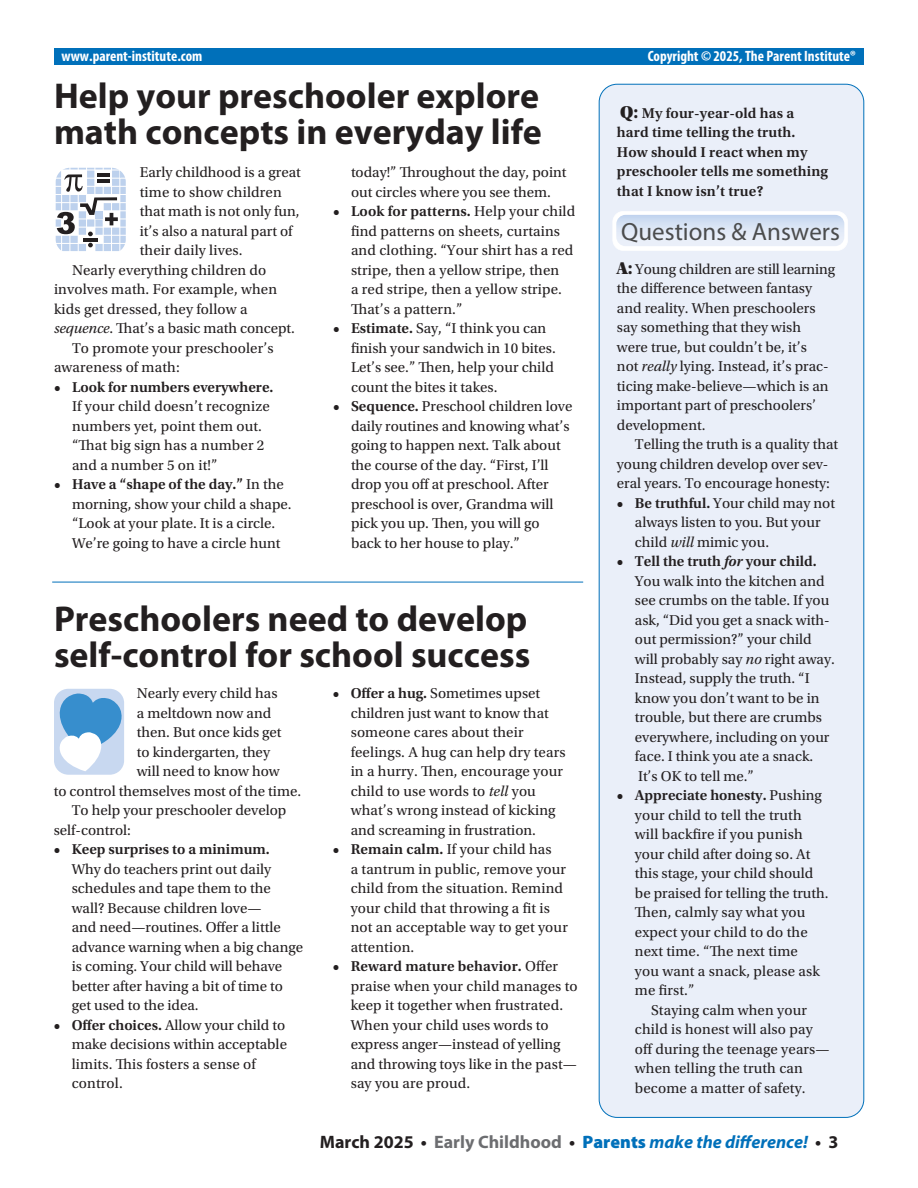
<style>
.page{position:relative;width:918px;height:1188px;background:#fff}
.page>*{position:absolute;margin:0;border:0;box-sizing:border-box;transform-origin:0 0}
.t1{font:700 36px/36px "Myriad Pro";color:#231f20}
.t2{font:24.9px "Block Berthold BQ";color:#4b4c4d}
.t3{font:italic 700 18px "Myriad Pro";color:#0070ba}
.t4{font:15px/19.5px "Utopia Std";color:#231f20}
.t5{font:600 15px/19.5px "Utopia Std";letter-spacing:.01em;color:#231f20}
.t6{font:700 condensed 15px "Myriad Pro";color:#fff}
.s1{font-style:italic}
.s2{font-weight:600}
.s3{font-family:"Utopia Std Black Headline";font-weight:400;font-size:18px}
.s4{font-family:"Utopia Std Black Headline";font-size:18px}
.s5{font-weight:600;font-style:italic}
.s6{font-style:normal;color:#231f20}
.s7{font-style:normal;color:#6c6d70}
.s8{font-weight:900;font-style:normal}
</style>
<div class="page">
<div style="left:54px;top:49px;width:810px;height:16px;background:#0070ba"></div>
<div style="left:599px;top:84px;width:265px;height:1033px;background:#eaeff9;border-radius:18px"></div>
<hr style="left:52px;top:582px;width:531px;height:1px;background:#0070ba">
<svg style="left:54px;top:688px;width:70px;height:87px"></svg>
<svg style="left:612px;top:211px;width:236px;height:40px"></svg>
<img style="left:616px;top:215px;width:228px;height:31px">
<svg style="left:55px;top:167px;width:71px;height:84px"></svg>
<p class="t6" style="left:62px;top:46px;width:142px">www.parent-institute.com</p>
<p class="t6" style="left:648px;top:46px;width:210px">Copyright © 2025, The Parent Institute®</p>
<h1 class="t1" style="left:54px;top:77px;width:489px">Help your preschooler explore math concepts in everyday life</h1>
<p class="t4" style="left:140px;top:163px;width:163px">Early childhood is a great</p>
<p class="t4" style="left:140px;top:183px;width:143px">time to show children</p>
<p class="t4" style="left:140px;top:202px;width:161px">that math is not only fun,</p>
<p class="t4" style="left:140px;top:222px;width:154px">it’s also a natural part of</p>
<p class="t4" style="left:140px;top:241px;width:104px">their daily lives.</p>
<p class="t4" style="left:72px;top:261px;width:196px">Nearly everything children do</p>
<p class="t4" style="left:54px;top:280px;width:225px">involves math. For example, when</p>
<p class="t4" style="left:54px;top:300px;width:195px">kids get dressed, they follow a</p>
<p class="t4" style="left:54px;top:319px;width:242px"><span class="s1">sequence</span>. That’s a basic math concept.</p>
<p class="t4" style="left:72px;top:339px;width:203px">To promote your preschooler’s</p>
<p class="t4" style="left:54px;top:358px;width:127px">awareness of math:</p>
<p class="t5" style="left:54px;top:377px;width:221px">• Look for numbers everywhere.</p>
<p class="t4" style="left:72px;top:397px;width:199px">If your child doesn’t recognize numbers yet, point them out. “That big sign has a number 2 and a number 5 on it!”</p>
<p class="t4" style="left:72px;top:475px;width:221px;text-indent:-18px"><span class="s2">• Have a “shape of the day.”</span> In the morning, show your child a shape. “Look at your plate. It is a circle.<br>We’re going to have a circle hunt</p>
<p class="t4" style="left:351px;top:163px;width:217px">today!” Throughout the day, point out circles where you see them.</p>
<p class="t4" style="left:351px;top:202px;width:226px;text-indent:-18px"><span class="s2">• Look for patterns.</span> Help your child find patterns on sheets, curtains and clothing. “Your shirt has a red stripe, then a yellow stripe, then<br>a red stripe, then a yellow stripe.<br>That’s a pattern.”</p>
<p class="t4" style="left:351px;top:319px;width:206px;text-indent:-18px"><span class="s2">• Estimate.</span> Say, “I think you can finish your sandwich in 10 bites.<br>Let’s see.” Then, help your child count the bites it takes.</p>
<p class="t4" style="left:351px;top:397px;width:223px;text-indent:-18px"><span class="s2">• Sequence.</span> Preschool children love daily routines and knowing what’s going to happen next. Talk about the course of the day. “First, I’ll drop you off at preschool. After preschool is over, Grandma will pick you up. Then, you will go back to her house to play.”</p>
<h1 class="t1" style="left:54px;top:600px;width:478px">Preschoolers need to develop self-control for school success</h1>
<p class="t4" style="left:137px;top:684px;width:142px">Nearly every child has</p>
<p class="t4" style="left:137px;top:703px;width:136px">a meltdown now and</p>
<p class="t4" style="left:137px;top:723px;width:146px">then. But once kids get</p>
<p class="t4" style="left:137px;top:742px;width:135px">to kindergarten, they</p>
<p class="t4" style="left:137px;top:762px;width:144px">will need to know how</p>
<p class="t4" style="left:54px;top:781px;width:249px">to control themselves most of the time.</p>
<p class="t4" style="left:72px;top:801px;width:216px">To help your preschooler develop</p>
<p class="t4" style="left:54px;top:820px;width:79px">self-control:</p>
<p class="t5" style="left:54px;top:840px;width:218px">• Keep surprises to a minimum.</p>
<p class="t4" style="left:72px;top:859px;width:233px">Why do teachers print out daily schedules and tape them to the wall? Because children love—<br>and need—routines. Offer a little advance warning when a big change is coming. Your child will behave better after having a bit of time to get used to the idea.</p>
<p class="t4" style="left:72px;top:1015px;width:217px;text-indent:-18px"><span class="s2">• Offer choices.</span> Allow your child to make decisions within acceptable limits. This fosters a sense of control.</p>
<p class="t4" style="left:351px;top:684px;width:216px;text-indent:-18px"><span class="s2">• Offer a hug.</span> Sometimes upset children just want to know that someone cares about their feelings. A hug can help dry tears in a hurry. Then, encourage your child to use words to <span class="s1">tell</span> you what’s wrong instead of kicking and screaming in frustration.</p>
<p class="t4" style="left:351px;top:840px;width:219px;text-indent:-18px"><span class="s2">• Remain calm.</span> If your child has<br>a tantrum in public, remove your child from the situation. Remind your child that throwing a fit is not an acceptable way to get your attention.</p>
<p class="t4" style="left:351px;top:957px;width:229px;text-indent:-18px"><span class="s2">• Reward mature behavior.</span> Offer praise when your child manages to keep it together when frustrated.<br>When your child uses words to express anger—instead of yelling and throwing toys like in the past— say you are proud.</p>
<p class="t5" style="left:617px;top:103px;width:213px"><span class="s3">Q:</span> My four-year-old has a<br>hard time telling the truth.<br>How should I react when my preschooler tells me something that I know isn’t true?</p>
<h2 class="t2" style="left:621px;top:216px;width:220px">Questions &amp; Answers</h2>
<p class="t4" style="left:617px;top:259px;width:220px"><span class="s4">A:</span> Young children are still learning the difference between fantasy and reality. When preschoolers say something that they wish were true, but couldn’t be, it’s<br>not <span class="s1">really</span> lying. Instead, it’s prac&shy;ticing make-believe—which is an important part of preschoolers’ development.</p>
<p class="t4" style="left:617px;top:435px;width:223px;text-indent:18px">Telling the truth is a quality that young children develop over sev&shy;eral years. To encourage honesty:</p>
<p class="t4" style="left:635px;top:493px;width:202px;text-indent:-18px"><span class="s2">• Be truthful.</span> Your child may not always listen to you. But your child <span class="s1">will</span> mimic you.</p>
<p class="t4" style="left:635px;top:552px;width:201px;text-indent:-18px"><span class="s2">• Tell the truth</span> <span class="s5">for</span> <span class="s2">your child.<br></span>You walk into the kitchen and see crumbs on the table. If you ask, “Did you get a snack with&shy;out permission?” your child will probably say <span class="s1">no</span> right away.<br>Instead, supply the truth. “I know you don’t want to be in trouble, but there are crumbs everywhere, including on your face. I think you ate a snack.<br>It’s OK to tell me.”</p>
<p class="t4" style="left:635px;top:786px;width:195px;text-indent:-18px"><span class="s2">• Appreciate honesty.</span> Pushing your child to tell the truth will backfire if you punish your child after doing so. At this stage, your child should be praised for telling the truth.<br>Then, calmly say what you expect your child to do the next time. “The next time<br>you want a snack, please ask me first.”</p>
<p class="t4" style="left:635px;top:1000px;width:196px;text-indent:16px">Staying calm when your child is honest will also pay off during the teenage years— when telling the truth can become a matter of safety.</p>
<p class="t3" style="left:320px;top:1130px;width:520px"><span class="s6">March 2025 •</span> <span class="s7">Early Childhood</span> <span class="s6">•</span> <span class="s8">Parents</span> make the difference! <span class="s6">• 3</span></p>
</div>
